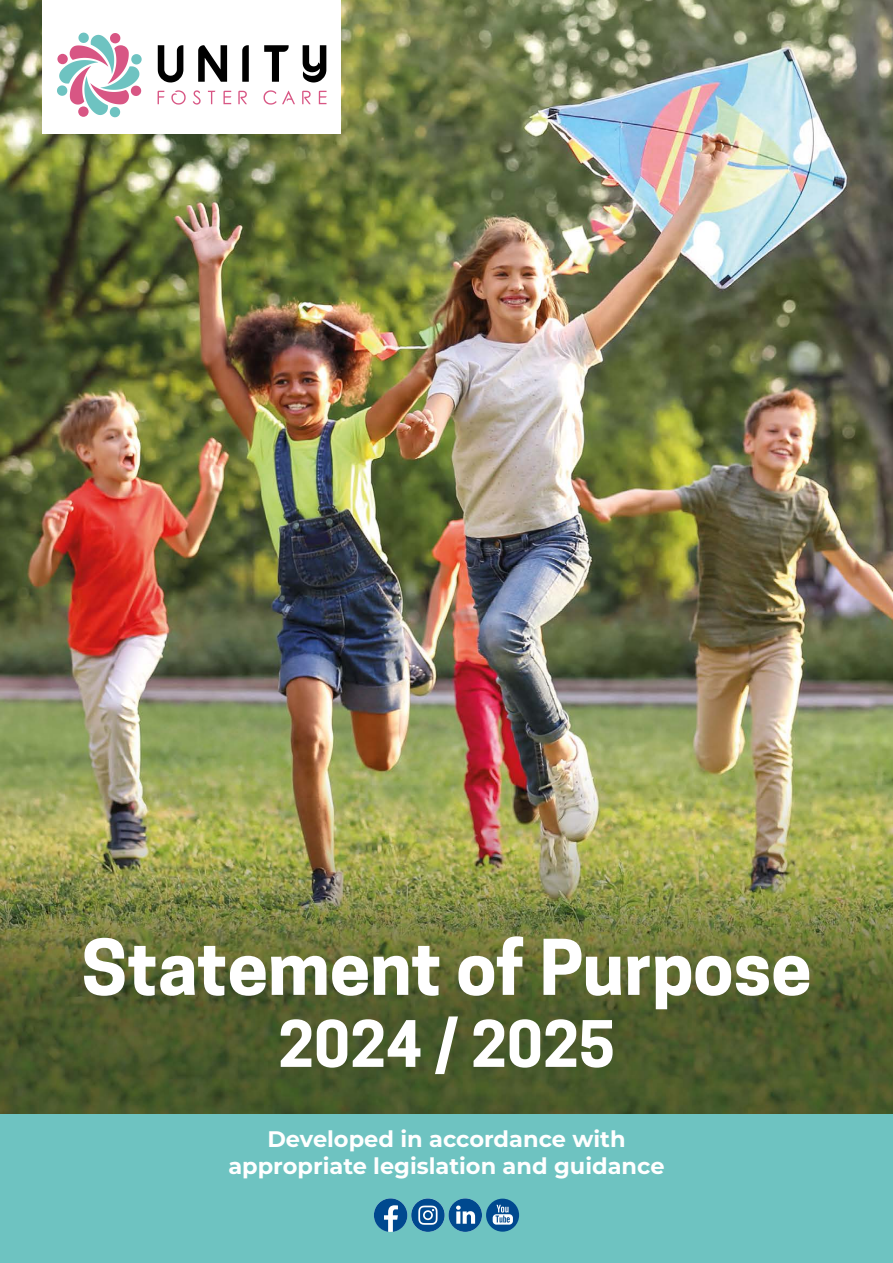
<style>
.page{position:relative;width:893px;height:1263px;background:#fff}
.page>*{position:absolute;margin:0;border:0;box-sizing:border-box;transform-origin:0 0}
.t1{font:700 72px "Cooper Hewitt";color:#fff}
.t2{font:700 60px "Cooper Hewitt";color:#fff}
.t3{font:700 22.5px/27px "Montserrat";color:#fff;text-align:center}
</style>
<div class="page">
<img style="left:0;top:0;width:893px;height:1114px">
<div style="left:0;top:1114px;width:893px;height:149px;background:#6ec3c1"></div>
<svg style="left:374px;top:1198px;width:145px;height:34px"></svg>
<div style="left:43px;top:0;width:298px;height:134px;background:#fff"></div>
<svg style="left:198px;top:45px;width:29px;height:37px"></svg>
<svg style="left:303px;top:45px;width:23px;height:38px"></svg>
<svg style="left:158px;top:45px;width:25px;height:38px"></svg>
<svg style="left:264px;top:45px;width:25px;height:37px"></svg>
<svg style="left:242px;top:45px;width:7px;height:37px"></svg>
<svg style="left:57px;top:33px;width:85px;height:84px"></svg>
<svg style="left:171px;top:90px;width:15px;height:15px"></svg>
<svg style="left:238px;top:91px;width:9px;height:13px"></svg>
<svg style="left:302px;top:91px;width:9px;height:13px"></svg>
<svg style="left:263px;top:90px;width:32px;height:15px"></svg>
<svg style="left:223px;top:91px;width:8px;height:13px"></svg>
<svg style="left:319px;top:91px;width:8px;height:13px"></svg>
<svg style="left:193px;top:90px;width:8px;height:15px"></svg>
<svg style="left:158px;top:91px;width:6px;height:13px"></svg>
<svg style="left:208px;top:91px;width:7px;height:13px"></svg>
<h1 class="t1" style="left:82px;top:925px;width:731px">Statement of Purpose</h1>
<h2 class="t2" style="left:278px;top:1009px;width:338px">2024 / 2025</h2>
<p class="t3" style="left:228px;top:1124px;width:438px">Developed in accordance with appropriate legislation and guidance</p>
</div>
